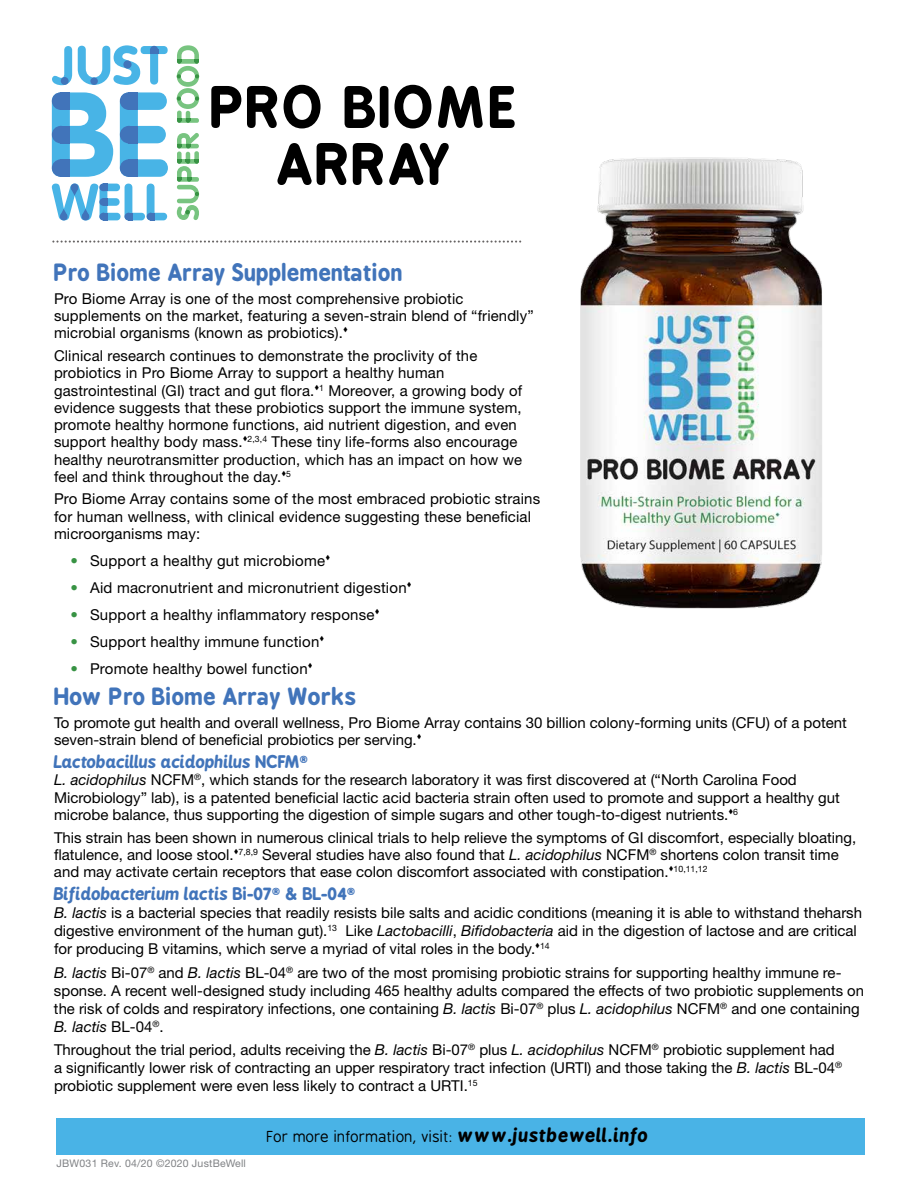
<style>
.page{position:relative;width:918px;height:1188px;background:#fff}
.page>*{position:absolute;margin:0;border:0;box-sizing:border-box;transform-origin:0 0}
.t1{font:700 54px/57px "B Preplay";letter-spacing:.05em;color:#000;text-align:center}
.t2{font:700 22.5px "B Preplay";letter-spacing:.015em;color:#4174ba}
.t3{font:italic 700 16.5px "B Preplay";color:#4174ba}
.t4{font:15px/17.2px "Helvetica Neue LT Std";color:#000}
.t5{font:15px "B Preplay";color:#000}
.t6{font:10.5px "Helvetica Neue LT Std";letter-spacing:.02em;color:#808285}
.t7{font:8.7px "Helvetica Neue LT Std";color:#000}
.s1{color:#389344}
.s2{font-style:normal}
.s3{font-style:italic}
.s4{font-weight:700;font-style:italic;font-size:18px}
</style>
<div class="page">
<img style="left:580px;top:157px;width:242px;height:452px">
<svg style="left:52px;top:241px;width:469px;height:2px"></svg>
<svg style="left:52px;top:92px;width:61px;height:85px"></svg>
<svg style="left:120px;top:92px;width:48px;height:85px"></svg>
<svg style="left:52px;top:46px;width:20px;height:39px"></svg>
<div style="left:61px;top:77px;width:8px;height:8px;background:#4174ba;border-radius:50%"></div>
<div style="left:61px;top:159px;width:9px;height:18px;background:#4174ba"></div>
<div style="left:52px;top:159px;width:18px;height:18px;background:#4174ba;border-radius:50%"></div>
<div style="left:61px;top:126px;width:9px;height:17px;background:#4174ba"></div>
<div style="left:52px;top:126px;width:18px;height:17px;background:#4174ba;border-radius:50%"></div>
<div style="left:61px;top:92px;width:9px;height:18px;background:#4174ba"></div>
<div style="left:52px;top:92px;width:18px;height:18px;background:#4174ba;border-radius:50%"></div>
<div style="left:129px;top:159px;width:9px;height:18px;background:#4174ba"></div>
<div style="left:120px;top:159px;width:18px;height:18px;background:#4174ba;border-radius:50%"></div>
<div style="left:129px;top:126px;width:9px;height:17px;background:#4174ba"></div>
<div style="left:120px;top:126px;width:18px;height:17px;background:#4174ba;border-radius:50%"></div>
<div style="left:129px;top:92px;width:9px;height:18px;background:#4174ba"></div>
<div style="left:120px;top:92px;width:18px;height:18px;background:#4174ba;border-radius:50%"></div>
<svg style="left:52px;top:184px;width:115px;height:36px"></svg>
<svg style="left:78px;top:45px;width:90px;height:40px"></svg>
<div style="left:150px;top:48px;width:8px;height:6px;background:#4174ba;border-radius:2px"></div>
<div style="left:150px;top:46px;width:8px;height:8px;background:#4174ba;border-radius:50%"></div>
<svg style="left:177px;top:133px;width:22px;height:87px"></svg>
<svg style="left:177px;top:45px;width:22px;height:78px"></svg>
<div style="left:56px;top:1118px;width:809px;height:37px;background:#49b3e6"></div>
<h1 class="t1" style="left:211px;top:80px;width:306px">PRO BIOME<br>ARRAY</h1>
<h2 class="t2" style="left:54px;top:259px;width:350px">Pro Biome Array Supplementation</h2>
<p class="t4" style="left:54px;top:290px;width:481px">Pro Biome Array is one of the most comprehensive probiotic supplements on the market, featuring a seven-strain blend of “friendly” microbial organisms (known as probiotics).</p>
<p class="t4" style="left:54px;top:347px;width:470px">Clinical research continues to demonstrate the proclivity of the probiotics in Pro Biome Array to support a healthy human gastrointestinal (GI) tract and gut flora.▼<sup>1</sup> Moreover, a growing body of evidence suggests that these probiotics support the immune system, promote healthy hormone functions, aid nutrient digestion, and even support healthy body mass.▼<sup>2,3,4</sup> These tiny life-forms also encourage healthy neurotransmitter production, which has an impact on how we feel and think throughout the day.</p>
<p class="t7" style="left:281px;top:469px;width:11px">▼5</p>
<p class="t4" style="left:54px;top:490px;width:488px">Pro Biome Array contains some of the most embraced probiotic strains for human wellness, with clinical evidence suggesting these beneficial microorganisms may:</p>
<p class="t4" style="left:70px;top:552px;width:256px"><span class="s1">•</span> Support a healthy gut microbiome</p>
<p class="t4" style="left:70px;top:579px;width:338px"><span class="s1">•</span> Aid macronutrient and micronutrient digestion</p>
<p class="t4" style="left:70px;top:606px;width:306px"><span class="s1">•</span> Support a healthy inflammatory response</p>
<p class="t4" style="left:70px;top:633px;width:250px"><span class="s1">•</span> Support healthy immune function</p>
<p class="t4" style="left:70px;top:660px;width:239px"><span class="s1">•</span> Promote healthy bowel function</p>
<h2 class="t2" style="left:54px;top:683px;width:304px">How Pro Biome Array Works</h2>
<p class="t4" style="left:54px;top:713px;width:794px">To promote gut health and overall wellness, Pro Biome Array contains 30 billion colony-forming units (CFU) of a potent seven-strain blend of beneficial probiotics per serving.</p>
<p class="t3" style="left:54px;top:752px;width:256px">Lactobacillus acidophilus <span class="s2">NCFM</span><sup>®</sup></p>
<p class="t4" style="left:54px;top:771px;width:787px"><span class="s3">L. acidophilus</span> NCFM<sup>®</sup>, which stands for the research laboratory it was first discovered at (“North Carolina Food<br>Microbiology” lab), is a patented beneficial lactic acid bacteria strain often used to promote and support a healthy gut microbe balance, thus supporting the digestion of simple sugars and other tough-to-digest nutrients.</p>
<p class="t7" style="left:728px;top:807px;width:11px">▼6</p>
<p class="t4" style="left:54px;top:828px;width:804px">This strain has been shown in numerous clinical trials to help relieve the symptoms of GI discomfort, especially bloating, flatulence, and loose stool.▼<sup>7,8,9</sup> Several studies have also found that <span class="s3">L. acidophilus</span> NCFM<sup>®</sup> shortens colon transit time and may activate certain receptors that ease colon discomfort associated with constipation.</p>
<p class="t7" style="left:669px;top:864px;width:40px">▼10,11,12</p>
<p class="t3" style="left:54px;top:884px;width:303px">Bifidobacterium lactis <span class="s2">Bi-07</span><sup>®</sup> <span class="s2">&amp; BL-04</span><sup>®</sup></p>
<p class="t4" style="left:54px;top:904px;width:810px;line-height:18px"><span class="s3">B. lactis</span> is a bacterial species that readily resists bile salts and acidic conditions (meaning it is able to withstand theharsh digestive environment of the human gut).<sup>13</sup> Like <span class="s3">Lactobacilli</span>, <span class="s3">Bifidobacteria</span> aid in the digestion of lactose and are critical for producing B vitamins, which serve a myriad of vital roles in the body.</p>
<p class="t7" style="left:535px;top:941px;width:16px">▼14</p>
<p class="t4" style="left:54px;top:963px;width:812px;line-height:18px"><span class="s3">B. lactis</span> Bi-07<sup>®</sup> and <span class="s3">B. lactis</span> BL-04<sup>®</sup> are two of the most promising probiotic strains for supporting healthy immune re&shy;sponse. A recent well-designed study including 465 healthy adults compared the effects of two probiotic supplements on the risk of colds and respiratory infections, one containing <span class="s3">B. lactis</span> Bi-07<sup>®</sup> plus <span class="s3">L. acidophilus</span> NCFM<sup>®</sup> and one containing <span class="s3">B. lactis</span> BL-04<sup>®</sup>.</p>
<p class="t4" style="left:54px;top:1041px;width:790px;line-height:18px">Throughout the trial period, adults receiving the <span class="s3">B. lactis</span> Bi-07<sup>®</sup> plus <span class="s3">L. acidophilus</span> NCFM<sup>®</sup> probiotic supplement had a significantly lower risk of contracting an upper respiratory tract infection (URTI) and those taking the <span class="s3">B. lactis</span> BL-04<sup>® </sup>probiotic supplement were even less likely to contract a URTI.<sup>15</sup></p>
<p class="t6" style="left:57px;top:1157px;width:191px">JBW031 Rev. 04/20 ©2020 JustBeWell</p>
<p class="t5" style="left:267px;top:1128px;width:383px">For more information, visit: <span class="s4">www.justbewell.info</span></p>
</div>
